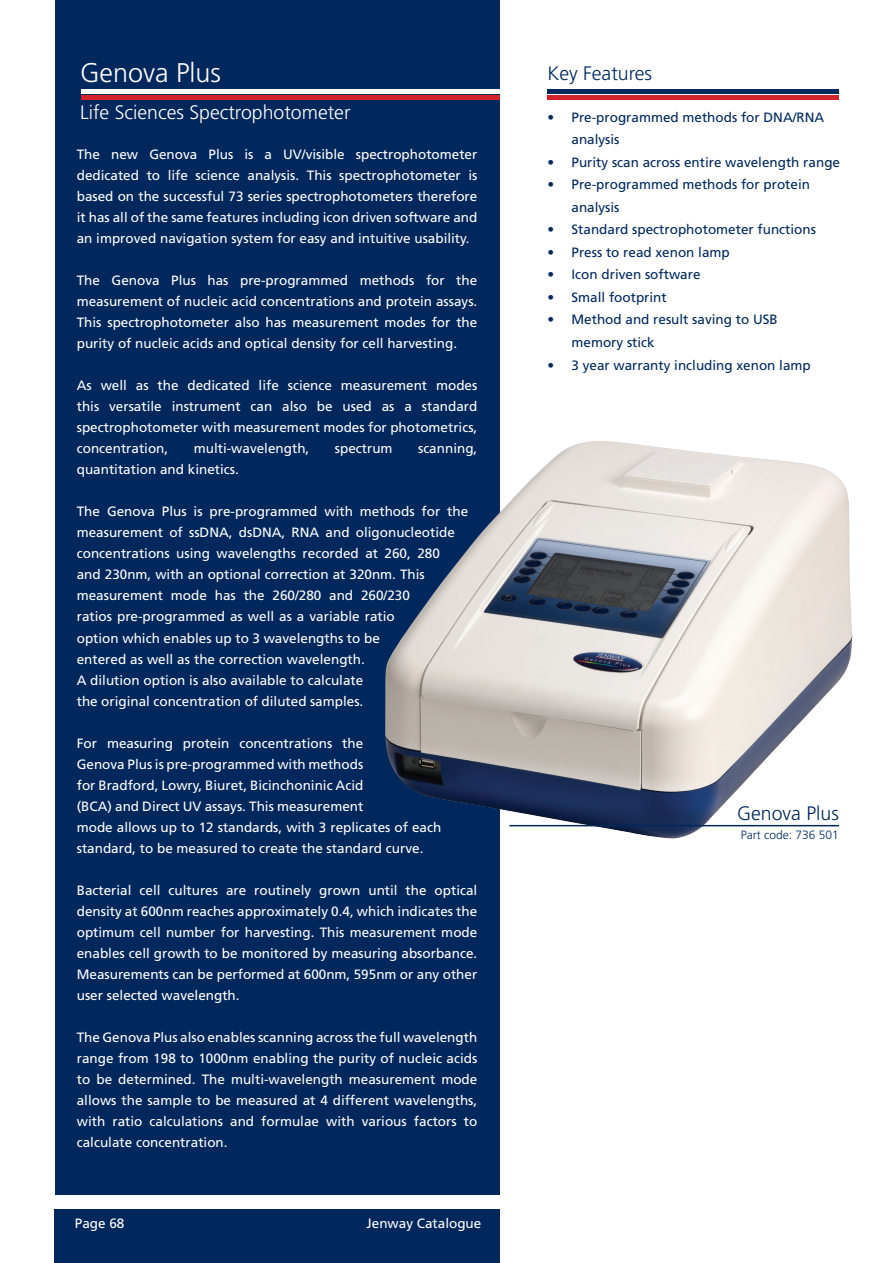
<style>
.page{position:relative;width:893px;height:1263px;background:#fff}
.page>*{position:absolute;margin:0;border:0;box-sizing:border-box;transform-origin:0 0}
.t1{font:300 27px "Frutiger";color:#fff}
.t2{font:300 19.5px "Frutiger";color:#fff}
.t3{font:300 19.5px "Frutiger";color:#00285c}
.t4{font:13.5px/21px "Frutiger";color:#fff;text-align:justify}
.t5{font:13.5px/22.5px "Frutiger";color:#00285c}
.t6{font:300 12px "Frutiger";color:#00285c}
</style>
<div class="page">
<div style="left:54px;top:1209px;width:446px;height:54px;background:#00285c"></div>
<div style="left:55px;top:0;width:445px;height:1194px;background:#00285c"></div>
<hr style="left:81px;top:89px;width:419px;height:4px;background:#fff">
<hr style="left:81px;top:96px;width:419px;height:4px;background:#d1232a">
<img style="left:385px;top:441px;width:467px;height:398px">
<hr style="left:547px;top:89px;width:292px;height:4px;background:#00285c">
<div style="left:547px;top:95px;width:292px;height:5px;background:#d1232a"></div>
<hr style="left:509px;top:825px;width:330px;height:1px;background:#00285c">
<p class="t1" style="left:80px;top:57px;width:143px">Genova Plus</p>
<p class="t2" style="left:80px;top:101px;width:272px">Life Sciences Spectrophotometer</p>
<p class="t4" style="left:77px;top:144px;width:402px">The new Genova Plus is a UV/visible spectrophotometer dedicated to life science analysis. This spectrophotometer is based on the successful 73 series spectrophotometers therefore it has all of the same features including icon driven software and an improved navigation system for easy and intuitive usability.</p>
<p class="t4" style="left:77px;top:270px;width:402px">The Genova Plus has pre-programmed methods for the measurement of nucleic acid concentrations and protein assays.<br>This spectrophotometer also has measurement modes for the purity of nucleic acids and optical density for cell harvesting.</p>
<p class="t4" style="left:77px;top:375px;width:402px">As well as the dedicated life science measurement modes this versatile instrument can also be used as a standard spectrophotometer with measurement modes for photometrics, concentration,</p>
<p class="t4" style="left:194px;top:438px;width:117px">multi-wavelength,</p>
<p class="t4" style="left:335px;top:438px;width:59px">spectrum</p>
<p class="t4" style="left:418px;top:438px;width:61px">scanning,</p>
<p class="t4" style="left:77px;top:459px;width:164px">quantitation and kinetics.</p>
<p class="t4" style="left:77px;top:501px;width:393px;text-align:left">The Genova Plus is pre-programmed with methods for the measurement of ssDNA, dsDNA, RNA and oligonucleotide concentrations using wavelengths recorded at 260, 280<br>and 230nm, with an optional correction at 320nm. This measurement mode has the 260/280 and 260/230<br>ratios pre-programmed as well as a variable ratio<br>option which enables up to 3 wavelengths to be<br>entered as well as the correction wavelength.<br>A dilution option is also available to calculate<br>the original concentration of diluted samples.</p>
<p class="t4" style="left:77px;top:732px;width:366px;text-align:left">For measuring protein concentrations the<br>Genova Plus is pre-programmed with methods<br>for Bradford, Lowry, Biuret, Bicinchoninic Acid<br>(BCA) and Direct UV assays. This measurement<br>mode allows up to 12 standards, with 3 replicates of each standard, to be measured to create the standard curve.</p>
<p class="t4" style="left:77px;top:879px;width:402px">Bacterial cell cultures are routinely grown until the optical density at 600nm reaches approximately 0.4, which indicates the optimum cell number for harvesting. This measurement mode enables cell growth to be monitored by measuring absorbance.<br>Measurements can be performed at 600nm, 595nm or any other user selected wavelength.</p>
<p class="t4" style="left:77px;top:1026px;width:402px">The Genova Plus also enables scanning across the full wavelength range from 198 to 1000nm enabling the purity of nucleic acids to be determined. The multi-wavelength measurement mode allows the sample to be measured at 4 different wavelengths, with ratio calculations and formulae with various factors to calculate concentration.</p>
<p class="t4" style="left:75px;top:1213px;width:51px">Page 68</p>
<p class="t4" style="left:367px;top:1213px;width:116px">Jenway Catalogue</p>
<p class="t3" style="left:547px;top:62px;width:106px">Key Features</p>
<p class="t5" style="left:571px;top:106px;width:254px;text-indent:-24px">• Pre-programmed methods for DNA/RNA analysis</p>
<p class="t5" style="left:547px;top:151px;width:294px">• Purity scan across entire wavelength range</p>
<p class="t5" style="left:571px;top:173px;width:240px;text-indent:-24px">• Pre-programmed methods for protein analysis</p>
<p class="t5" style="left:547px;top:218px;width:270px">• Standard spectrophotometer functions</p>
<p class="t5" style="left:547px;top:241px;width:184px">• Press to read xenon lamp</p>
<p class="t5" style="left:547px;top:263px;width:155px">• Icon driven software</p>
<p class="t5" style="left:547px;top:286px;width:121px">• Small footprint</p>
<p class="t5" style="left:571px;top:308px;width:208px;text-indent:-24px">• Method and result saving to USB memory stick</p>
<p class="t5" style="left:547px;top:353px;width:265px">• 3 year warranty including xenon lamp</p>
<p class="t3" style="left:737px;top:802px;width:103px">Genova Plus</p>
<p class="t6" style="left:741px;top:828px;width:100px">Part code: 736 501</p>
</div>
